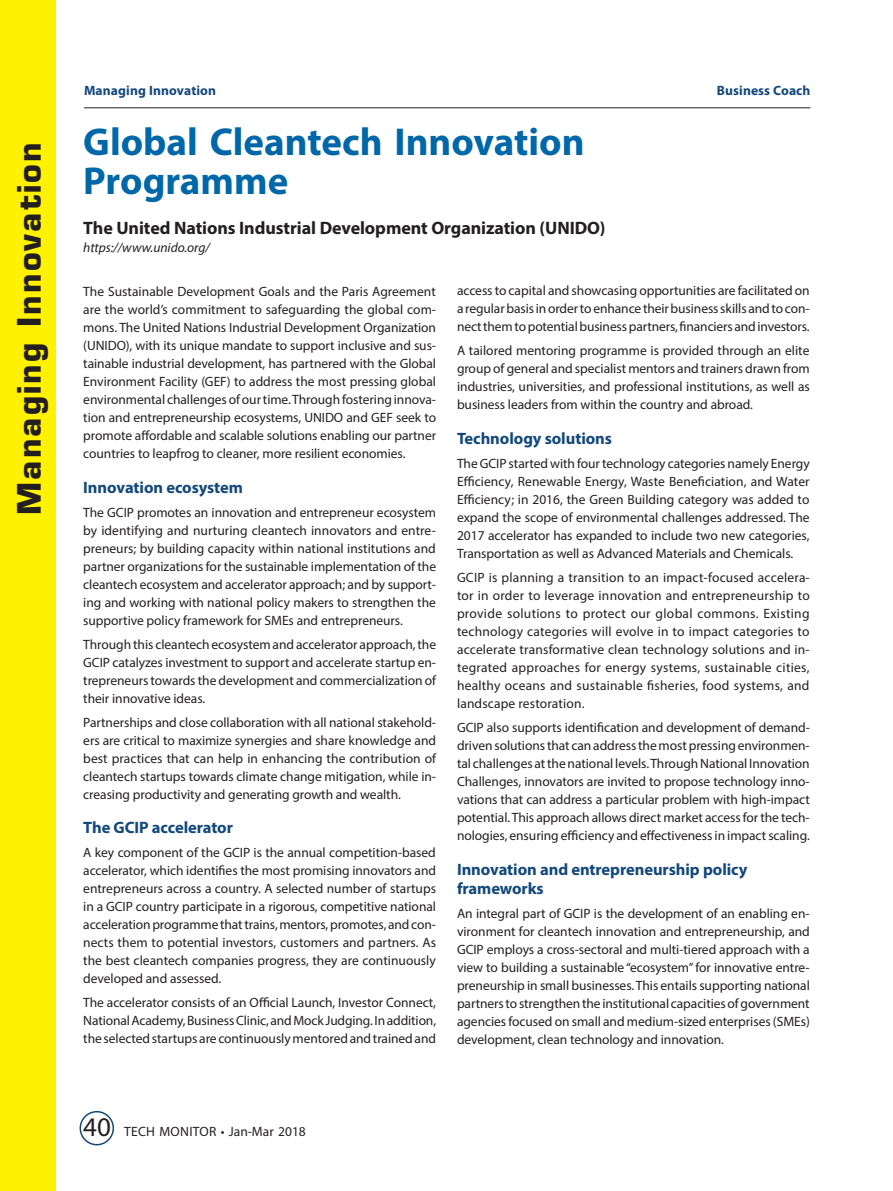
<style>
.page{position:relative;width:893px;height:1191px;background:#fff}
.page>*{position:absolute;margin:0;border:0;box-sizing:border-box;transform-origin:0 0}
.BC_HD{font:700 39px/39px "Myriad Pro";color:#0068a9}
.t1{font:700 31.5px "Eurostile";letter-spacing:.07em;color:#231f20}
.BC_HD1{font:700 18px "Myriad Pro";letter-spacing:-.005em;color:#231f20}
.t2{font:700 16.5px/19.5px "Myriad Pro";letter-spacing:-.005em;color:#12487b}
.TS_BT_p4{font:13.5px/18px "Myriad Pro";letter-spacing:-.005em;color:#231f20;text-align:justify}
.t3{font:700 13.5px "Myriad Pro";letter-spacing:.01em;color:#12487b}
.VFH{font:13.5px "Myriad Pro";letter-spacing:.015em;color:#231f20}
.Webadd{font:italic 13.5px "Myriad Pro";letter-spacing:-.005em;color:#231f20}
.s1{font-size:27px}
</style>
<div class="page">
<div style="left:0;top:0;width:56px;height:1191px;background:#fff101"></div>
<hr style="left:84px;top:107px;width:726px;height:1px;background:#231f20">
<div style="left:80px;top:1111px;width:34px;height:34px;border:2px solid #12487b;border-radius:50%"></div>
<h2 class="t1" style="left:10px;top:515px;width:374px;rotate:-90deg">Managing Innovation</h2>
<p class="t3" style="left:84px;top:81px;width:134px">Managing Innovation</p>
<p class="t3" style="left:716px;top:81px;width:95px">Business Coach</p>
<p class="BC_HD" style="left:83px;top:121px;width:503px">Global Cleantech Innovation<br>Programme</p>
<p class="BC_HD1" style="left:83px;top:216px;width:523px">The United Nations Industrial Development Organization (UNIDO)</p>
<p class="Webadd" style="left:83px;top:239px;width:128px">https://www.unido.org/</p>
<p class="TS_BT_p4" style="left:83px;top:282px;width:354px">The Sustainable Development Goals and the Paris Agreement are the world’s commitment to safeguarding the global com&shy;mons. The United Nations Industrial Development Organization (UNIDO), with its unique mandate to support inclusive and sus&shy;tainable industrial development, has partnered with the Global Environment Facility (GEF) to address the most pressing global environmental challenges of our time. Through fostering innova&shy;tion and entrepreneurship ecosystems, UNIDO and GEF seek to promote affordable and scalable solutions enabling our partner countries to leapfrog to cleaner, more resilient economies.</p>
<h1 class="t2" style="left:83px;top:477px;width:161px">Innovation ecosystem</h1>
<p class="TS_BT_p4" style="left:83px;top:503px;width:354px">The GCIP promotes an innovation and entrepreneur ecosystem by identifying and nurturing cleantech innovators and entre&shy;preneurs; by building capacity within national institutions and partner organizations for the sustainable implementation of the cleantech ecosystem and accelerator approach; and by support&shy;ing and working with national policy makers to strengthen the supportive policy framework for SMEs and entrepreneurs.</p>
<p class="TS_BT_p4" style="left:83px;top:635px;width:354px">Through this cleantech ecosystem and accelerator approach, the GCIP catalyzes investment to support and accelerate startup en&shy;trepreneurs towards the development and commercialization of their innovative ideas.</p>
<p class="TS_BT_p4" style="left:83px;top:713px;width:354px">Partnerships and close collaboration with all national stakehold&shy;ers are critical to maximize synergies and share knowledge and best practices that can help in enhancing the contribution of cleantech startups towards climate change mitigation, while in&shy;creasing productivity and generating growth and wealth.</p>
<h1 class="t2" style="left:83px;top:817px;width:151px">The GCIP accelerator</h1>
<p class="TS_BT_p4" style="left:83px;top:843px;width:354px">A key component of the GCIP is the annual competition-based accelerator, which identifies the most promising innovators and entrepreneurs across a country. A selected number of startups in a GCIP country participate in a rigorous, competitive national acceleration programme that trains, mentors, promotes, and con&shy;nects them to potential investors, customers and partners. As the best cleantech companies progress, they are continuously developed and assessed.</p>
<p class="TS_BT_p4" style="left:83px;top:993px;width:354px">The accelerator consists of an Official Launch, Investor Connect, National Academy, Business Clinic, and Mock Judging. In addition, the selected startups are continuously mentored and trained and</p>
<p class="TS_BT_p4" style="left:457px;top:281px;width:354px">access to capital and showcasing opportunities are facilitated on a regular basis in order to enhance their business skills and to con&shy;nect them to potential business partners, financiers and investors.</p>
<p class="TS_BT_p4" style="left:457px;top:341px;width:354px">A tailored mentoring programme is provided through an elite group of general and specialist mentors and trainers drawn from industries, universities, and professional institutions, as well as business leaders from within the country and abroad.</p>
<h1 class="t2" style="left:457px;top:428px;width:156px">Technology solutions</h1>
<p class="TS_BT_p4" style="left:457px;top:454px;width:354px">The GCIP started with four technology categories namely Energy Efficiency, Renewable Energy, Waste Beneficiation, and Water Efficiency; in 2016, the Green Building category was added to expand the scope of environmental challenges addressed. The 2017 accelerator has expanded to include two new categories, Transportation as well as Advanced Materials and Chemicals.</p>
<p class="TS_BT_p4" style="left:457px;top:568px;width:354px">GCIP is planning a transition to an impact-focused accelera&shy;tor in order to leverage innovation and entrepreneurship to provide solutions to protect our global commons. Existing technology categories will evolve in to impact categories to accelerate transformative clean technology solutions and in&shy;tegrated approaches for energy systems, sustainable cities, healthy oceans and sustainable fisheries, food systems, and landscape restoration.</p>
<p class="TS_BT_p4" style="left:457px;top:718px;width:354px">GCIP also supports identification and development of demand&shy;driven solutions that can address the most pressing environmen&shy;tal challenges at the national levels. Through National Innovation Challenges, innovators are invited to propose technology inno&shy;vations that can address a particular problem with high-impact potential. This approach allows direct market access for the tech&shy;nologies, ensuring efficiency and effectiveness in impact scaling.</p>
<h1 class="t2" style="left:457px;top:858px;width:292px">Innovation and entrepreneurship policy frameworks</h1>
<p class="TS_BT_p4" style="left:457px;top:904px;width:354px">An integral part of GCIP is the development of an enabling en&shy;vironment for cleantech innovation and entrepreneurship, and GCIP employs a cross-sectoral and multi-tiered approach with a view to building a sustainable “ecosystem” for innovative entre&shy;preneurship in small businesses. This entails supporting national partners to strengthen the institutional capacities of government agencies focused on small and medium-sized enterprises (SMEs) development, clean technology and innovation.</p>
<p class="VFH" style="left:83px;top:1122px;width:224px"><span class="s1">40</span> TECH MONITOR • Jan-Mar 2018</p>
</div>
